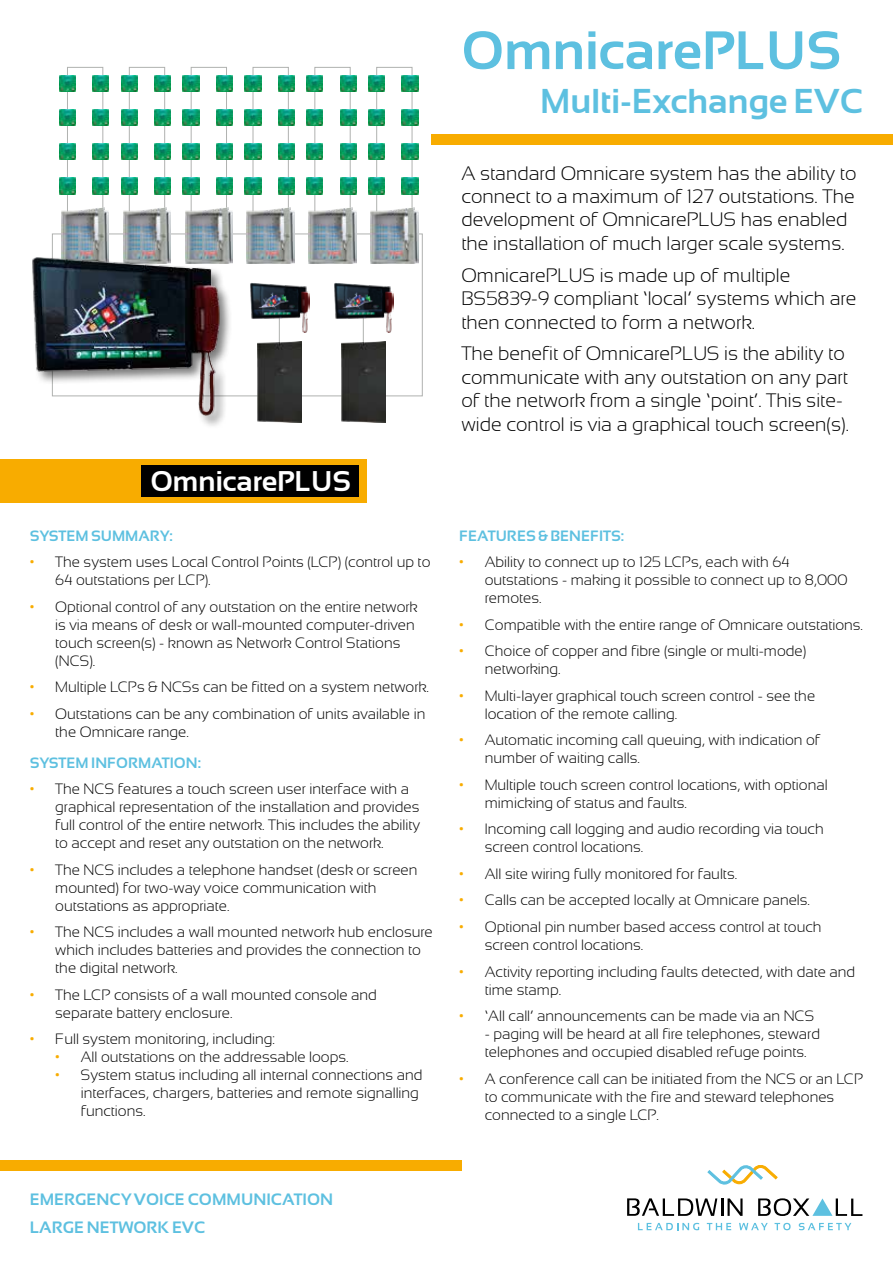
<style>
.page{position:relative;width:893px;height:1263px;background:#fff}
.page>*{position:absolute;margin:0;border:0;box-sizing:border-box;transform-origin:0 0}
.t1{font:700 54px "Sansation";color:#5dc0e0}
.t2{font:700 34.5px "Sansation";color:#5dc0e0}
.t3{font:700 28.5px "Sansation";color:#fff}
.t4{font:300 19.5px/23.4px "Sansation";color:#000}
.t5{font:700 16.5px/28.3px "Sansation";color:#5dc0e0}
.t6{font:300 15px/18px "Sansation";color:#000}
.t7{font:700 15px "Sansation";color:#5dc0e0}
.s1{color:#f8ac00}
</style>
<div class="page">
<svg style="left:638px;top:1223px;width:61px;height:7px"></svg>
<svg style="left:707px;top:1223px;width:24px;height:7px"></svg>
<svg style="left:739px;top:1223px;width:29px;height:7px"></svg>
<svg style="left:774px;top:1223px;width:17px;height:7px"></svg>
<svg style="left:799px;top:1223px;width:52px;height:7px"></svg>
<svg style="left:707px;top:1165px;width:71px;height:19px"></svg>
<svg style="left:627px;top:1198px;width:90px;height:18px"></svg>
<hr style="left:721px;top:1198px;width:3px;height:18px;background:#000">
<svg style="left:727px;top:1198px;width:16px;height:18px"></svg>
<svg style="left:758px;top:1198px;width:104px;height:18px"></svg>
<div style="left:0;top:1160px;width:461px;height:11px;background:#f8ac00"></div>
<div style="left:432px;top:135px;width:461px;height:10px;background:#f8ac00"></div>
<div style="left:0;top:459px;width:367px;height:44px;background:#f8ac00"></div>
<div style="left:141px;top:465px;width:218px;height:32px;background:#000"></div>
<div style="left:253px;top:67px;width:35px;height:146px;border:1px solid #b0b2b0"></div>
<img style="left:247px;top:207px;width:47px;height:57px">
<img style="left:245px;top:75px;width:16px;height:16px">
<img style="left:278px;top:75px;width:16px;height:16px">
<img style="left:245px;top:109px;width:16px;height:16px">
<img style="left:278px;top:109px;width:16px;height:16px">
<img style="left:245px;top:144px;width:16px;height:16px">
<img style="left:278px;top:144px;width:16px;height:16px">
<img style="left:245px;top:178px;width:16px;height:16px">
<img style="left:278px;top:178px;width:16px;height:16px">
<div style="left:191px;top:67px;width:36px;height:146px;border:1px solid #b0b2b0"></div>
<img style="left:185px;top:207px;width:48px;height:49px">
<img style="left:183px;top:75px;width:16px;height:16px">
<img style="left:216px;top:75px;width:17px;height:16px">
<img style="left:183px;top:109px;width:16px;height:16px">
<img style="left:216px;top:109px;width:17px;height:16px">
<img style="left:183px;top:144px;width:16px;height:16px">
<img style="left:216px;top:144px;width:17px;height:16px">
<img style="left:183px;top:178px;width:16px;height:16px">
<img style="left:216px;top:178px;width:17px;height:16px">
<div style="left:129px;top:67px;width:36px;height:146px;border:1px solid #b0b2b0"></div>
<img style="left:123px;top:207px;width:48px;height:49px">
<img style="left:121px;top:75px;width:16px;height:16px">
<img style="left:154px;top:75px;width:17px;height:16px">
<img style="left:121px;top:109px;width:16px;height:16px">
<img style="left:154px;top:109px;width:17px;height:16px">
<img style="left:121px;top:144px;width:16px;height:16px">
<img style="left:154px;top:144px;width:17px;height:16px">
<img style="left:121px;top:178px;width:16px;height:16px">
<img style="left:154px;top:178px;width:17px;height:16px">
<div style="left:67px;top:67px;width:36px;height:146px;border:1px solid #b0b2b0"></div>
<img style="left:61px;top:207px;width:48px;height:49px">
<img style="left:59px;top:75px;width:16px;height:16px">
<img style="left:93px;top:75px;width:16px;height:16px">
<img style="left:59px;top:109px;width:16px;height:16px">
<img style="left:93px;top:109px;width:16px;height:16px">
<img style="left:59px;top:144px;width:16px;height:16px">
<img style="left:93px;top:144px;width:16px;height:16px">
<img style="left:59px;top:178px;width:16px;height:16px">
<img style="left:93px;top:178px;width:16px;height:16px">
<div style="left:315px;top:67px;width:35px;height:146px;border:1px solid #b0b2b0"></div>
<img style="left:309px;top:207px;width:47px;height:57px">
<img style="left:307px;top:75px;width:16px;height:16px">
<img style="left:340px;top:75px;width:16px;height:16px">
<img style="left:307px;top:109px;width:16px;height:16px">
<img style="left:340px;top:109px;width:16px;height:16px">
<img style="left:307px;top:144px;width:16px;height:16px">
<img style="left:340px;top:144px;width:16px;height:16px">
<img style="left:307px;top:178px;width:16px;height:16px">
<img style="left:340px;top:178px;width:16px;height:16px">
<div style="left:377px;top:67px;width:35px;height:146px;border:1px solid #b0b2b0"></div>
<img style="left:371px;top:207px;width:47px;height:57px">
<img style="left:368px;top:75px;width:17px;height:16px">
<img style="left:402px;top:75px;width:16px;height:16px">
<img style="left:368px;top:109px;width:17px;height:16px">
<img style="left:402px;top:109px;width:16px;height:16px">
<img style="left:368px;top:144px;width:17px;height:16px">
<img style="left:402px;top:144px;width:16px;height:16px">
<img style="left:368px;top:178px;width:17px;height:16px">
<img style="left:402px;top:178px;width:16px;height:16px">
<hr style="left:279px;top:300px;width:1px;height:60px;background:#b0b2b0">
<img style="left:257px;top:342px;width:44px;height:80px">
<img style="left:250px;top:283px;width:59px;height:50px">
<hr style="left:363px;top:300px;width:1px;height:60px;background:#b0b2b0">
<img style="left:341px;top:342px;width:44px;height:80px">
<img style="left:334px;top:283px;width:59px;height:50px">
<div style="left:31px;top:256px;width:202px;height:173px;background:#000;opacity:.51"></div>
<img style="left:31px;top:256px;width:192px;height:161px">
<h3 class="t3" style="left:150px;top:465px;width:202px">OmnicarePLUS</h3>
<p class="t7" style="left:30px;top:527px;width:145px">SYSTEM SUMMARY:</p>
<p class="t6" style="left:55px;top:553px;width:377px;text-indent:-26px"><span class="s1">•</span> The system uses Local Control Points (LCP) (control up to<br>64 outstations per LCP).</p>
<p class="t6" style="left:55px;top:598px;width:364px;text-indent:-26px"><span class="s1">•</span> Optional control of any outstation on the entire network is via means of desk or wall-mounted computer-driven touch screen(s) - known as Network Control Stations (NCS).</p>
<p class="t6" style="left:30px;top:678px;width:401px"><span class="s1">•</span> Multiple LCPs &amp; NCSs can be fitted on a system network.</p>
<p class="t6" style="left:55px;top:705px;width:372px;text-indent:-26px"><span class="s1">•</span> Outstations can be any combination of units available in the Omnicare range.</p>
<p class="t7" style="left:30px;top:754px;width:173px">SYSTEM INFORMATION:</p>
<p class="t6" style="left:55px;top:780px;width:366px;text-indent:-26px"><span class="s1">•</span> The NCS features a touch screen user interface with a graphical representation of the installation and provides full control of the entire network. This includes the ability to accept and reset any outstation on the network.</p>
<p class="t6" style="left:55px;top:860px;width:364px;text-indent:-26px"><span class="s1">•</span> The NCS includes a telephone handset (desk or screen mounted) for two-way voice communication with outstations as appropriate.</p>
<p class="t6" style="left:55px;top:923px;width:379px;text-indent:-26px"><span class="s1">•</span> The NCS includes a wall mounted network hub enclosure which includes batteries and provides the connection to the digital network.</p>
<p class="t6" style="left:55px;top:985px;width:323px;text-indent:-26px"><span class="s1">•</span> The LCP consists of a wall mounted console and separate battery enclosure.</p>
<p class="t6" style="left:30px;top:1030px;width:247px"><span class="s1">•</span> Full system monitoring, including:</p>
<p class="t6" style="left:55px;top:1048px;width:295px"><span class="s1">•</span> All outstations on the addressable loops.</p>
<p class="t6" style="left:81px;top:1066px;width:343px;text-indent:-26px"><span class="s1">•</span> System status including all internal connections and interfaces, chargers, batteries and remote signalling functions.</p>
<h1 class="t1" style="left:461px;top:20px;width:381px">OmnicarePLUS</h1>
<h2 class="t2" style="left:540px;top:82px;width:324px">Multi-Exchange EVC</h2>
<h3 class="t4" style="left:461px;top:161px;width:397px">A standard Omnicare system has the ability to connect to a maximum of 127 outstations. The development of OmnicarePLUS has enabled the installation of much larger scale systems.</h3>
<h3 class="t4" style="left:461px;top:263px;width:397px">OmnicarePLUS is made up of multiple<br>BS5839-9 compliant ‘local’ systems which are then connected to form a network.</h3>
<h3 class="t4" style="left:461px;top:342px;width:389px">The benefit of OmnicarePLUS is the ability to communicate with any outstation on any part of the network from a single ‘point’. This site&shy;wide control is via a graphical touch screen(s).</h3>
<p class="t7" style="left:459px;top:527px;width:166px">FEATURES &amp; BENEFITS:</p>
<p class="t6" style="left:485px;top:553px;width:364px;text-indent:-26px"><span class="s1">•</span> Ability to connect up to 125 LCPs, each with 64 outstations - making it possible to connect up to 8,000 remotes.</p>
<p class="t6" style="left:459px;top:616px;width:405px"><span class="s1">•</span> Compatible with the entire range of Omnicare outstations.</p>
<p class="t6" style="left:485px;top:642px;width:323px;text-indent:-26px"><span class="s1">•</span> Choice of copper and fibre (single or multi-mode) networking.</p>
<p class="t6" style="left:485px;top:687px;width:332px;text-indent:-26px"><span class="s1">•</span> Multi-layer graphical touch screen control - see the location of the remote calling.</p>
<p class="t6" style="left:485px;top:731px;width:337px;text-indent:-26px"><span class="s1">•</span> Automatic incoming call queuing, with indication of number of waiting calls.</p>
<p class="t6" style="left:485px;top:776px;width:344px;text-indent:-26px"><span class="s1">•</span> Multiple touch screen control locations, with optional mimicking of status and faults.</p>
<p class="t6" style="left:485px;top:820px;width:341px;text-indent:-26px"><span class="s1">•</span> Incoming call logging and audio recording via touch screen control locations.</p>
<p class="t6" style="left:459px;top:865px;width:279px"><span class="s1">•</span> All site wiring fully monitored for faults.</p>
<p class="t6" style="left:459px;top:891px;width:352px"><span class="s1">•</span> Calls can be accepted locally at Omnicare panels.</p>
<p class="t6" style="left:485px;top:918px;width:338px;text-indent:-26px"><span class="s1">•</span> Optional pin number based access control at touch screen control locations.</p>
<p class="t6" style="left:485px;top:962px;width:372px;text-indent:-26px"><span class="s1">•</span> Activity reporting including faults detected, with date and time stamp.</p>
<p class="t6" style="left:459px;top:1007px;width:357px"><span class="s1">•</span> ‘All call’ announcements can be made via an NCS</p>
<p class="t6" style="left:485px;top:1025px;width:337px">- paging will be heard at all fire telephones, steward telephones and occupied disabled refuge points.</p>
<p class="t6" style="left:485px;top:1069px;width:380px;text-indent:-26px"><span class="s1">•</span> A conference call can be initiated from the NCS or an LCP to communicate with the fire and steward telephones connected to a single LCP.</p>
<p class="t5" style="left:30px;top:1185px;width:305px">EMERGENCY VOICE COMMUNICATION<br>LARGE NETWORK EVC</p>
</div>
